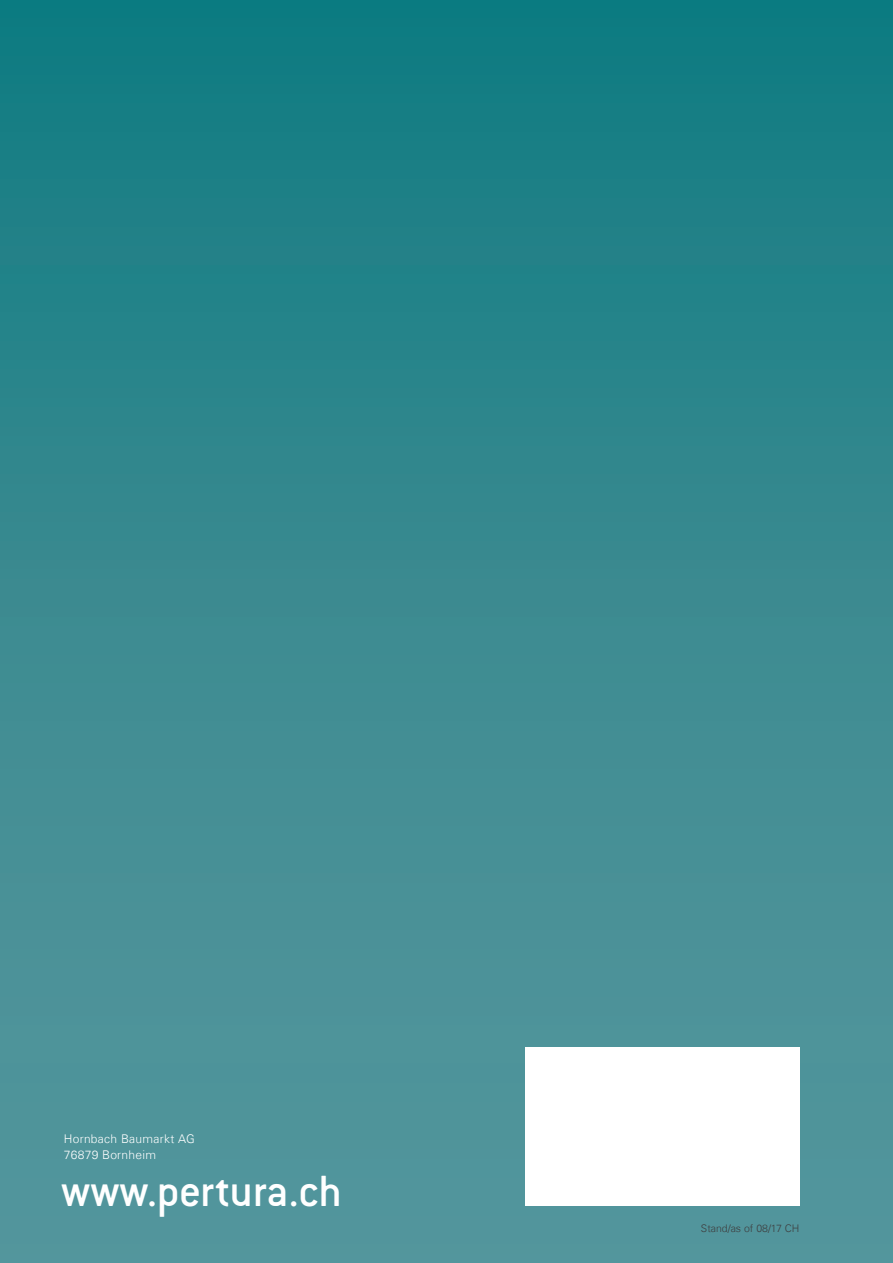
<style>
.page{position:relative;width:893px;height:1263px;background:#fff}
.page>*{position:absolute;margin:0;border:0;box-sizing:border-box;transform-origin:0 0}
.t1{font:500 48px "Conduit ITC Pro";letter-spacing:-.015em;color:#fff}
.t2{font:300 12px/15.8px "Univers Com 45";letter-spacing:.025em;color:#fff}
.t3{font:300 10.5px "Univers Com 45";color:#3e3e3f}
</style>
<div class="page">
<div style="left:0;top:0;width:893px;height:1263px;background:linear-gradient(to bottom,#137c82,#5c989f)"></div>
<div style="left:525px;top:1047px;width:274px;height:159px;background:#fff"></div>
<p class="t2" style="left:64px;top:1131px;width:133px">Hornbach Baumarkt AG<br>76879 Bornheim</p>
<h1 class="t1" style="left:61px;top:1164px;width:282px">www.pertura.ch</h1>
<p class="t3" style="left:701px;top:1222px;width:100px">Stand/as of 08/17 CH</p>
</div>
